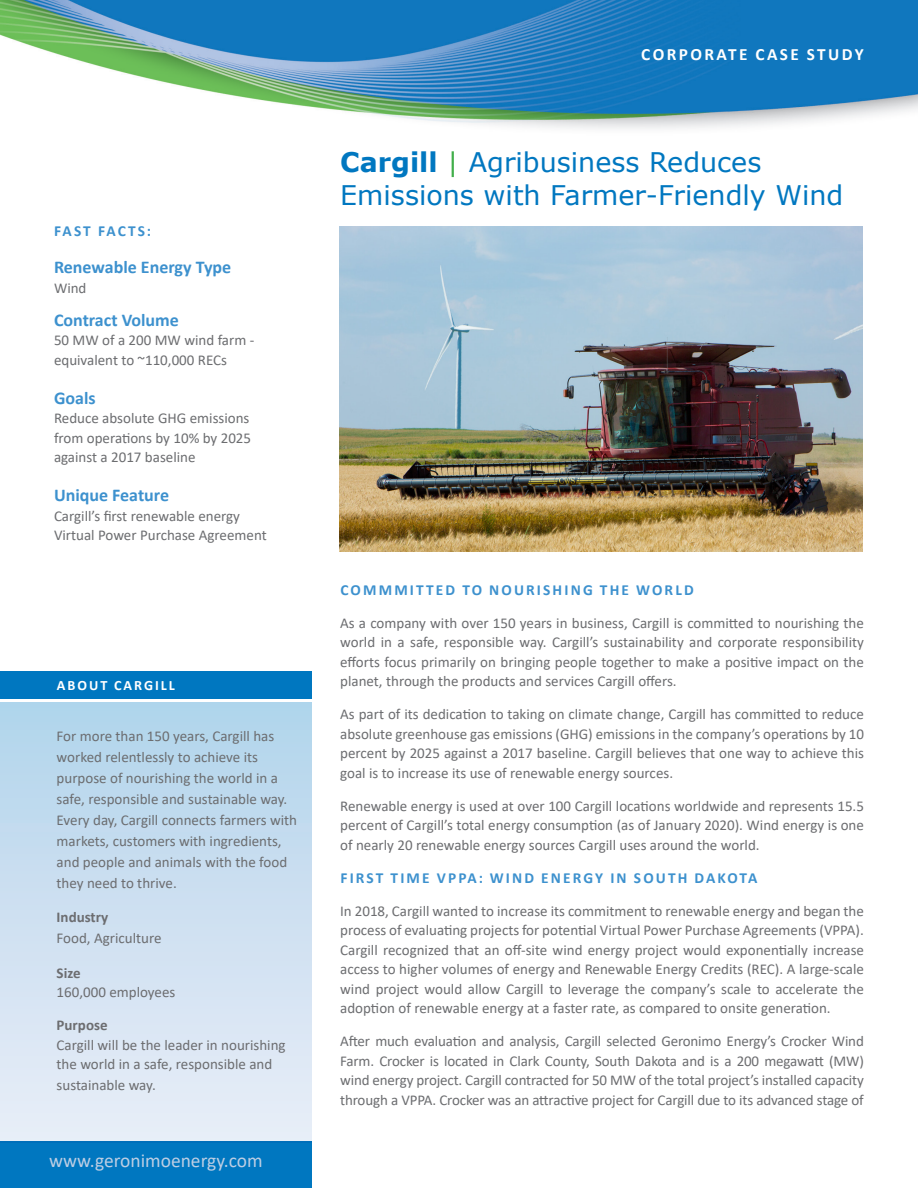
<style>
.page{position:relative;width:918px;height:1188px;background:#fff}
.page>*{position:absolute;margin:0;border:0;box-sizing:border-box;transform-origin:0 0}
.t1{font:27px/32.4px "Verdana";color:#0077c0}
.t2{font:19.5px "Calibri";color:#bdcee4}
.t3{font:700 18px "Calibri";color:#3d91ce}
.t4{font:700 17.25px "Calibri";letter-spacing:.14em;color:#fff}
.t5{font:700 15.3px "Calibri";letter-spacing:.14em;color:#3d91ce}
.t6{font:15px/19.5px "Calibri";color:#6c6d70;text-align:justify}
.t7{font:700 15px "Calibri";color:#6c6d70}
.t8{font:700 14.25px "Calibri";letter-spacing:.14em;color:#fff}
.s1{font-weight:700}
.s2{color:#40ae49}
</style>
<div class="page">
<img style="left:0;top:0;width:918px;height:129px">
<div style="left:0;top:1141px;width:312px;height:47px;background:#0077c0"></div>
<div style="left:0;top:702px;width:312px;height:441px;background:linear-gradient(to bottom,#b2d4eb,#eaeef8)"></div>
<div style="left:0;top:671px;width:312px;height:28px;background:#0077c0"></div>
<img style="left:339px;top:227px;width:524px;height:325px">
<p class="t5" style="left:54px;top:220px;width:98px">FAST FACTS:</p>
<p class="t3" style="left:54px;top:254px;width:179px">Renewable Energy Type</p>
<p class="t6" style="left:54px;top:277px;width:34px">Wind</p>
<p class="t3" style="left:54px;top:307px;width:126px">Contract Volume</p>
<p class="t6" style="left:54px;top:330px;width:202px">50 MW of a 200 MW wind farm - equivalent to ~110,000 RECs</p>
<p class="t3" style="left:54px;top:385px;width:43px">Goals</p>
<p class="t6" style="left:54px;top:408px;width:199px">Reduce absolute GHG emissions from operations by 10% by 2025 against a 2017 baseline</p>
<p class="t3" style="left:54px;top:482px;width:117px">Unique Feature</p>
<p class="t6" style="left:54px;top:505px;width:214px">Cargill’s first renewable energy<br>Virtual Power Purchase Agreement</p>
<p class="t8" style="left:57px;top:675px;width:120px">ABOUT CARGILL</p>
<p class="t6" style="left:57px;top:725px;width:242px;line-height:21px;text-align:left">For more than 150 years, Cargill has worked relentlessly to achieve its purpose of nourishing the world in a safe, responsible and sustainable way.<br>Every day, Cargill connects farmers with markets, customers with ingredients, and people and animals with the food they need to thrive.</p>
<p class="t7" style="left:57px;top:907px;width:53px">Industry</p>
<p class="t6" style="left:57px;top:928px;width:107px">Food, Agriculture</p>
<p class="t7" style="left:57px;top:962px;width:26px">Size</p>
<p class="t6" style="left:57px;top:982px;width:120px">160,000 employees</p>
<p class="t7" style="left:57px;top:1015px;width:53px">Purpose</p>
<p class="t6" style="left:57px;top:1035px;width:231px">Cargill will be the leader in nourishing the world in a safe, responsible and</p>
<p class="t6" style="left:57px;top:1075px;width:101px">sustainable way.</p>
<p class="t2" style="left:49px;top:1147px;width:215px">www.geronimoenergy.com</p>
<p class="t4" style="left:641px;top:43px;width:224px">CORPORATE CASE STUDY</p>
<p class="t1" style="left:340px;top:146px;width:505px"><span class="s1">Cargill</span> <span class="s2">|</span> Agribusiness Reduces<br>Emissions with Farmer-Friendly Wind</p>
<p class="t5" style="left:341px;top:579px;width:355px">COMMMITTED TO NOURISHING THE WORLD</p>
<p class="t6" style="left:340px;top:613px;width:525px">As a company with over 150 years in business, Cargill is committed to nourishing the world in a safe, responsible way. Cargill’s sustainability and corporate responsibility efforts focus primarily on bringing people together to make a positive impact on the planet, through the products and services Cargill offers.</p>
<p class="t6" style="left:340px;top:704px;width:525px">As part of its dedication to taking on climate change, Cargill has committed to reduce absolute greenhouse gas emissions (GHG) emissions in the company’s operations by 10 percent by 2025 against a 2017 baseline. Cargill believes that one way to achieve this goal is to increase its use of renewable energy sources.</p>
<p class="t6" style="left:340px;top:796px;width:525px">Renewable energy is used at over 100 Cargill locations worldwide and represents 15.5 percent of Cargill’s total energy consumption (as of January 2020). Wind energy is one of nearly 20 renewable energy sources Cargill uses around the world.</p>
<p class="t5" style="left:341px;top:867px;width:418px">FIRST TIME VPPA: WIND ENERGY IN SOUTH DAKOTA</p>
<p class="t6" style="left:340px;top:901px;width:525px">In 2018, Cargill wanted to increase its commitment to renewable energy and began the process of evaluating projects for potential Virtual Power Purchase Agreements (VPPA).<br>Cargill recognized that an off-site wind energy project would exponentially increase access to higher volumes of energy and Renewable Energy Credits (REC). A large-scale wind project would allow Cargill to leverage the company’s scale to accelerate the adoption of renewable energy at a faster rate, as compared to onsite generation.</p>
<p class="t6" style="left:340px;top:1031px;width:525px">After much evaluation and analysis, Cargill selected Geronimo Energy’s Crocker Wind Farm. Crocker is located in Clark County, South Dakota and is a 200 megawatt (MW) wind energy project. Cargill contracted for 50 MW of the total project’s installed capacity through a VPPA. Crocker was an attractive project for Cargill due to its advanced stage of</p>
</div>
